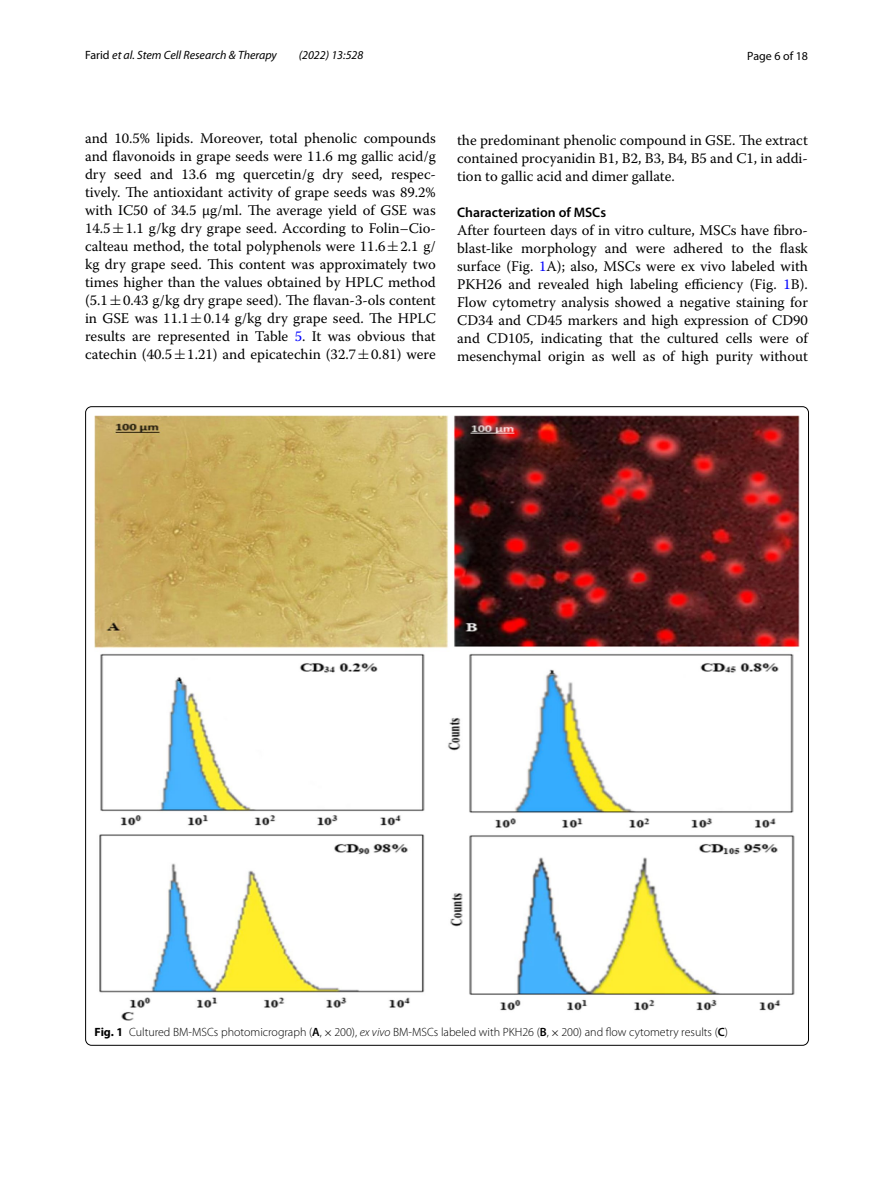
<style>
.page{position:relative;width:893px;height:1187px;background:#fff}
.page>*{position:absolute;margin:0;border:0;box-sizing:border-box;transform-origin:0 0}
.t1{font:14.7px/18px "Warnock Pro";color:#000;text-align:justify}
.t2{font:600 13.8px "Myriad Pro";color:#000}
.t3{font:300 12px "Myriad Pro";color:#000}
.t4{font:italic 12px "Myriad Pro";color:#000}
.t5{font:12px "Myriad Pro";color:#000}
.s1{font-style:normal}
.s2{font-family:"MTSY"}
.s3{color:#00f}
.s4{font-weight:700}
.s5{font-weight:600}
.s6{font-family:"MTSY";font-weight:400}
.s7{font-style:italic}
</style>
<div class="page">
<img style="left:94px;top:415px;width:706px;height:605px">
<p class="t4" style="left:85px;top:48px;width:193px"><span class="s1">Farid</span> et al. Stem Cell Research &amp; Therapy</p>
<p class="t4" style="left:299px;top:48px;width:66px">(2022) 13:528</p>
<p class="t5" style="left:747px;top:48px;width:62px">Page 6 of 18</p>
<p class="t1" style="left:85px;top:128px;width:352px">and 10.5% lipids. Moreover, total phenolic compounds and flavonoids in grape seeds were 11.6 mg gallic acid/g dry seed and 13.6 mg quercetin/g dry seed, respec&shy;tively. The antioxidant activity of grape seeds was 89.2% with IC50 of 34.5 μg/ml. The average yield of GSE was 14.5<span class="s2">±</span>1.1 g/kg dry grape seed. According to Folin–Cio&shy;calteau method, the total polyphenols were 11.6<span class="s2">±</span>2.1 g/ kg dry grape seed. This content was approximately two times higher than the values obtained by HPLC method (5.1<span class="s2">±</span>0.43 g/kg dry grape seed). The flavan-3-ols content in GSE was 11.1<span class="s2">±</span>0.14 g/kg dry grape seed. The HPLC results are represented in Table <span class="s3">5</span>. It was obvious that catechin (40.5<span class="s2">±</span>1.21) and epicatechin (32.7<span class="s2">±</span>0.81) were</p>
<p class="t1" style="left:457px;top:130px;width:352px">the predominant phenolic compound in GSE. The extract contained procyanidin B1, B2, B3, B4, B5 and C1, in addi&shy;tion to gallic acid and dimer gallate.</p>
<p class="t2" style="left:457px;top:203px;width:151px">Characterization of MSCs</p>
<p class="t1" style="left:457px;top:221px;width:352px">After fourteen days of in vitro culture, MSCs have fibro&shy;blast-like morphology and were adhered to the flask surface (Fig. <span class="s3">1</span>A); also, MSCs were ex vivo labeled with PKH26 and revealed high labeling efficiency (Fig. <span class="s3">1</span>B).<br>Flow cytometry analysis showed a negative staining for CD34 and CD45 markers and high expression of CD90 and CD105, indicating that the cultured cells were of mesenchymal origin as well as of high purity without</p>
<p class="t3" style="left:95px;top:1025px;width:635px"><span class="s4">Fig. 1</span> Cultured BM-MSCs photomicrograph (<span class="s5">A</span>,<span class="s6">×</span>200), <span class="s7">ex vivo</span> BM-MSCs labeled with PKH26 (<span class="s5">B</span>,<span class="s6">×</span>200) and flow cytometry results (<span class="s5">C</span>)</p>
</div>
